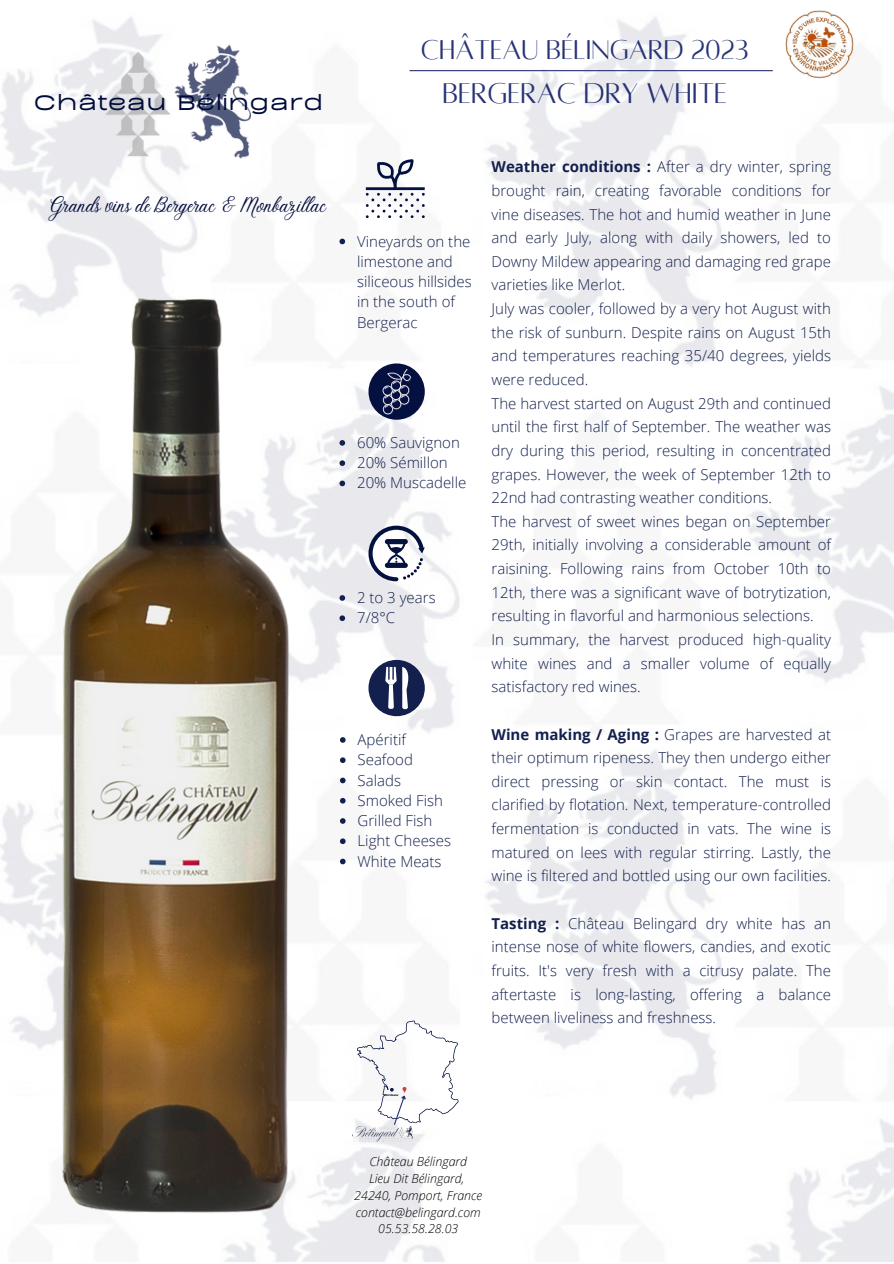
<style>
.page{position:relative;width:894px;height:1264px;background:#fff}
.page>*{position:absolute;margin:0;border:0;box-sizing:border-box;transform-origin:0 0}
.t1{font:31.5px "Alta regular";color:#273376}
.t2{font:30px "Alta regular";color:#273376}
.t3{font:700 24.15px "BD Sans";color:#000c3b}
.t4{font:22.35px "Stoic";color:#000c3b}
.t5{font:300 15px/23.7px "Open Sans";color:#13204e;text-align:justify}
.t6{font:italic 300 12.45px "Open Sans";color:#000}
.t7{font:700 2.85px "Open Sans";color:#000}
.s1{font-weight:700}
</style>
<div class="page">
<img style="left:0;top:17px;width:893px;height:1245px">
<hr style="left:410px;top:70px;width:362px;height:1px;background:#273376">
<svg style="left:366px;top:159px;width:58px;height:59px"></svg>
<div style="left:368px;top:363px;width:56px;height:57px;background:#041140;border-radius:50%"></div>
<svg style="left:382px;top:369px;width:29px;height:46px"></svg>
<svg style="left:368px;top:525px;width:56px;height:56px"></svg>
<div style="left:368px;top:660px;width:56px;height:56px;background:#13204e;border-radius:50%"></div>
<svg style="left:385px;top:667px;width:24px;height:42px"></svg>
<img style="left:49px;top:240px;width:247px;height:1022px">
<svg style="left:339px;top:440px;width:6px;height:5px"></svg>
<svg style="left:339px;top:460px;width:6px;height:6px"></svg>
<svg style="left:339px;top:480px;width:6px;height:6px"></svg>
<svg style="left:339px;top:239px;width:6px;height:5px"></svg>
<svg style="left:339px;top:595px;width:6px;height:5px"></svg>
<svg style="left:339px;top:615px;width:6px;height:6px"></svg>
<svg style="left:340px;top:737px;width:5px;height:5px"></svg>
<svg style="left:340px;top:757px;width:5px;height:6px"></svg>
<svg style="left:340px;top:777px;width:5px;height:6px"></svg>
<svg style="left:340px;top:798px;width:5px;height:5px"></svg>
<svg style="left:340px;top:818px;width:5px;height:5px"></svg>
<svg style="left:340px;top:838px;width:5px;height:6px"></svg>
<svg style="left:340px;top:858px;width:5px;height:6px"></svg>
<img style="left:745px;top:10px;width:148px;height:78px">
<img style="left:106px;top:45px;width:145px;height:113px">
<img style="left:353px;top:1126px;width:59px;height:15px">
<svg style="left:357px;top:1020px;width:101px;height:105px"></svg>
<p class="t3" style="left:34px;top:85px;width:291px">Château Bélingard</p>
<p class="t4" style="left:47px;top:194px;width:280px">Grands vins de Bergerac &amp; Monbazil ac</p>
<p class="t2" style="left:421px;top:35px;width:329px">CHÂTEAU BÉLINGARD 2023</p>
<p class="t1" style="left:442px;top:78px;width:286px">BERGERAC DRY WHITE</p>
<p class="t5" style="left:357px;top:230px;width:116px;line-height:20.2px;text-align:left">Vineyards on the limestone and siliceous hillsides in the south of<br>Bergerac</p>
<p class="t5" style="left:357px;top:430px;width:104px">60% Sauvignon</p>
<p class="t5" style="left:357px;top:450px;width:92px">20% Sémillon</p>
<p class="t5" style="left:357px;top:471px;width:111px">20% Muscadelle</p>
<p class="t5" style="left:357px;top:585px;width:80px">2 to 3 years</p>
<p class="t5" style="left:357px;top:605px;width:39px">7/8°C</p>
<p class="t5" style="left:357px;top:727px;width:50px">Apéritif</p>
<p class="t5" style="left:357px;top:747px;width:57px">Seafood</p>
<p class="t5" style="left:357px;top:767px;width:45px">Salads</p>
<p class="t5" style="left:357px;top:788px;width:87px">Smoked Fish</p>
<p class="t5" style="left:357px;top:808px;width:76px">Grilled Fish</p>
<p class="t5" style="left:357px;top:828px;width:95px">Light Cheeses</p>
<p class="t5" style="left:357px;top:848px;width:85px">White Meats</p>
<p class="t5" style="left:491px;top:155px;width:341px"><span class="s1">Weather conditions :</span> After a dry winter, spring brought rain, creating favorable conditions for vine diseases. The hot and humid weather in June and early July, along with daily showers, led to Downy Mildew appearing and damaging red grape varieties like Merlot.</p>
<p class="t5" style="left:491px;top:296px;width:341px">July was cooler, followed by a very hot August with the risk of sunburn. Despite rains on August 15th and temperatures reaching 35/40 degrees, yields were reduced.</p>
<p class="t5" style="left:491px;top:391px;width:341px">The harvest started on August 29th and continued until the first half of September. The weather was dry during this period, resulting in concentrated grapes. However, the week of September 12th to 22nd had contrasting weather conditions.</p>
<p class="t5" style="left:491px;top:509px;width:341px">The harvest of sweet wines began on September 29th, initially involving a considerable amount of raisining. Following rains from October 10th to 12th, there was a significant wave of botrytization, resulting in flavorful and harmonious selections.</p>
<p class="t5" style="left:491px;top:627px;width:341px">In summary, the harvest produced high-quality white wines and a smaller volume of equally satisfactory red wines.</p>
<p class="t5" style="left:491px;top:722px;width:341px"><span class="s1">Wine making / Aging :</span> Grapes are harvested at their optimum ripeness. They then undergo either direct pressing or skin contact. The must is clarified by flotation. Next, temperature-controlled fermentation is conducted in vats. The wine is matured on lees with regular stirring. Lastly, the wine is filtered and bottled using our own facilities.</p>
<p class="t5" style="left:491px;top:911px;width:341px"><span class="s1">Tasting :</span> Château Belingard dry white has an intense nose of white flowers, candies, and exotic fruits. It's very fresh with a citrusy palate. The aftertaste is long-lasting, offering a balance between liveliness and freshness.</p>
<p class="t7" style="left:385px;top:1092px;width:15px">Bordeaux</p>
<p class="t6" style="left:369px;top:1152px;width:99px">Château Bélingard</p>
<p class="t6" style="left:369px;top:1169px;width:97px">Lieu Dit Bélingard,</p>
<p class="t6" style="left:354px;top:1186px;width:129px">24240, Pomport, France</p>
<p class="t6" style="left:356px;top:1203px;width:126px">contact@belingard.com</p>
<p class="t6" style="left:378px;top:1219px;width:82px">05.53.58.28.03</p>
</div>
